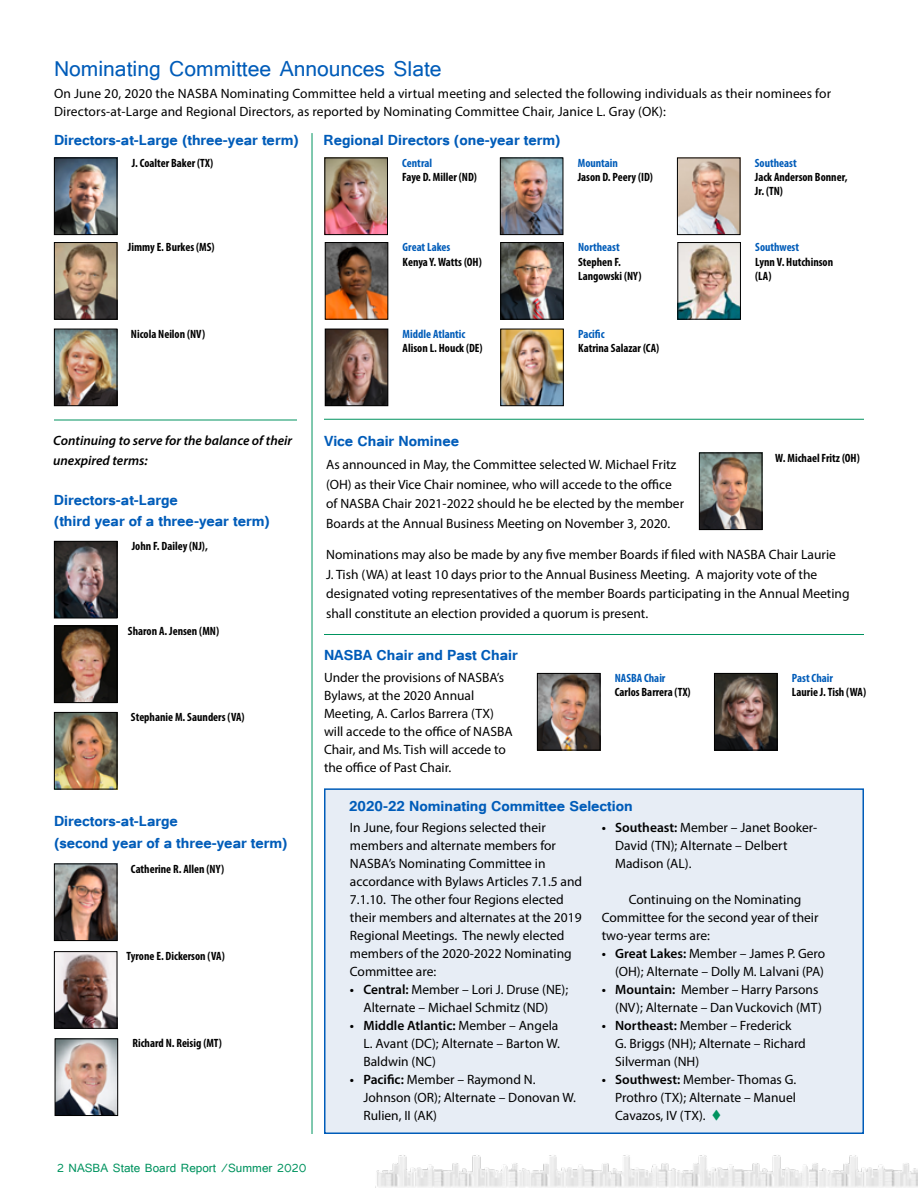
<style>
.page{position:relative;width:918px;height:1188px;background:#fff}
.page>*{position:absolute;margin:0;border:0;box-sizing:border-box;transform-origin:0 0}
.t1{font:27px "Tunga";color:#005cb9}
.t2{font:700 18px/21.6px "Tunga";color:#005cb9}
.t3{font:15px "Tunga";color:#00935f}
.t4{font:13.5px/18px "Myriad Pro";color:#000}
.t5{font:italic 600 13.5px/19.5px "Myriad Pro";color:#000}
.t6{font:700 condensed 12px/14.4px "Myriad Pro";color:#000}
.t7{font:700 condensed 12px "Myriad Pro";color:#005cb9}
.s1{font-weight:600}
.s2{color:#00935f}
</style>
<div class="page">
<img style="left:375px;top:1155px;width:543px;height:33px">
<div style="left:324px;top:788px;width:540px;height:346px;background:#e7edf5;border:2px solid #005cb9"></div>
<img style="left:56px;top:160px;width:59px;height:73px">
<div style="left:54px;top:158px;width:63px;height:77px;border:1px solid #000"></div>
<img style="left:56px;top:244px;width:59px;height:74px">
<div style="left:54px;top:242px;width:63px;height:78px;border:1px solid #000"></div>
<img style="left:56px;top:331px;width:59px;height:73px">
<div style="left:54px;top:329px;width:63px;height:77px;border:1px solid #000"></div>
<img style="left:326px;top:160px;width:60px;height:73px">
<div style="left:324px;top:158px;width:64px;height:77px;border:1px solid #000"></div>
<img style="left:327px;top:244px;width:59px;height:74px">
<div style="left:325px;top:242px;width:63px;height:78px;border:1px solid #000"></div>
<img style="left:327px;top:331px;width:59px;height:73px">
<div style="left:325px;top:329px;width:63px;height:77px;border:1px solid #000"></div>
<img style="left:502px;top:160px;width:59px;height:73px">
<div style="left:500px;top:158px;width:63px;height:77px;border:1px solid #000"></div>
<img style="left:502px;top:244px;width:60px;height:74px">
<div style="left:500px;top:242px;width:64px;height:78px;border:1px solid #000"></div>
<img style="left:502px;top:331px;width:60px;height:73px">
<div style="left:500px;top:329px;width:64px;height:77px;border:1px solid #000"></div>
<img style="left:679px;top:160px;width:59px;height:73px">
<div style="left:677px;top:158px;width:63px;height:77px;border:1px solid #000"></div>
<img style="left:679px;top:244px;width:60px;height:74px">
<div style="left:677px;top:242px;width:64px;height:78px;border:1px solid #000"></div>
<hr style="left:312px;top:133px;width:1px;height:1001px;background:#00935f">
<hr style="left:54px;top:420px;width:243px;height:1px;background:#00935f">
<img style="left:56px;top:543px;width:59px;height:73px">
<div style="left:54px;top:541px;width:63px;height:77px;border:1px solid #000"></div>
<img style="left:56px;top:628px;width:59px;height:73px">
<div style="left:54px;top:626px;width:63px;height:77px;border:1px solid #000"></div>
<img style="left:56px;top:714px;width:59px;height:73px">
<div style="left:54px;top:712px;width:63px;height:77px;border:1px solid #000"></div>
<img style="left:57px;top:1040px;width:59px;height:74px">
<div style="left:55px;top:1038px;width:63px;height:78px;border:1px solid #000"></div>
<img style="left:56px;top:953px;width:59px;height:74px">
<div style="left:54px;top:951px;width:63px;height:78px;border:1px solid #000"></div>
<img style="left:56px;top:866px;width:59px;height:73px">
<div style="left:54px;top:864px;width:63px;height:77px;border:1px solid #000"></div>
<hr style="left:324px;top:419px;width:540px;height:1px;background:#00935f">
<img style="left:701px;top:455px;width:59px;height:73px">
<div style="left:699px;top:453px;width:63px;height:77px;border:1px solid #000"></div>
<hr style="left:324px;top:634px;width:540px;height:1px;background:#00935f">
<img style="left:539px;top:675px;width:59px;height:73px">
<div style="left:537px;top:673px;width:63px;height:77px;border:1px solid #000"></div>
<img style="left:716px;top:675px;width:59px;height:73px">
<div style="left:714px;top:673px;width:63px;height:77px;border:1px solid #000"></div>
<h1 class="t1" style="left:54px;top:51px;width:389px">Nominating Committee Announces Slate</h1>
<p class="t4" style="left:54px;top:84px;width:779px">On June 20, 2020 the NASBA Nominating Committee held a virtual meeting and selected the following individuals as their nominees for<br>Directors-at-Large and Regional Directors, as reported by Nominating Committee Chair, Janice L. Gray (OK):</p>
<h2 class="t2" style="left:54px;top:128px;width:246px">Directors-at-Large (three-year term)</h2>
<p class="t6" style="left:132px;top:155px;width:83px">J. Coalter Baker (TX)</p>
<h2 class="t2" style="left:324px;top:128px;width:238px">Regional Directors (one-year term)</h2>
<p class="t7" style="left:402px;top:155px;width:31px">Central</p>
<p class="t6" style="left:402px;top:170px;width:76px">Faye D. Miller (ND)</p>
<p class="t7" style="left:578px;top:155px;width:42px">Mountain</p>
<p class="t6" style="left:578px;top:170px;width:77px">Jason D. Peery (ID)</p>
<p class="t7" style="left:755px;top:155px;width:43px">Southeast</p>
<p class="t6" style="left:755px;top:170px;width:94px">Jack Anderson Bonner,<br>Jr. (TN)</p>
<p class="t6" style="left:128px;top:240px;width:88px">Jimmy E. Burkes (MS)</p>
<p class="t7" style="left:403px;top:240px;width:49px">Great Lakes</p>
<p class="t6" style="left:403px;top:254px;width:81px">Kenya Y. Watts (OH)</p>
<p class="t7" style="left:578px;top:240px;width:43px">Northeast</p>
<p class="t6" style="left:578px;top:254px;width:65px">Stephen F.<br>Langowski (NY)</p>
<p class="t7" style="left:755px;top:240px;width:45px">Southwest</p>
<p class="t6" style="left:755px;top:254px;width:79px">Lynn V. Hutchinson (LA)</p>
<p class="t6" style="left:131px;top:326px;width:76px">Nicola Neilon (NV)</p>
<p class="t7" style="left:403px;top:326px;width:64px">Middle Atlantic</p>
<p class="t6" style="left:403px;top:341px;width:82px">Alison L. Houck (DE)</p>
<p class="t7" style="left:578px;top:326px;width:28px">Pacific</p>
<p class="t6" style="left:578px;top:341px;width:83px">Katrina Salazar (CA)</p>
<p class="t5" style="left:53px;top:431px;width:241px">Continuing to serve for the balance of their unexpired terms:</p>
<h2 class="t2" style="left:54px;top:488px;width:217px">Directors-at-Large<br>(third year of a three-year term)</h2>
<p class="t6" style="left:132px;top:538px;width:77px">John F. Dailey (NJ),</p>
<p class="t6" style="left:128px;top:623px;width:93px">Sharon A. Jensen (MN)</p>
<p class="t6" style="left:131px;top:710px;width:115px">Stephanie M. Saunders (VA)</p>
<h2 class="t2" style="left:54px;top:809px;width:235px">Directors-at-Large<br>(second year of a three-year term)</h2>
<p class="t6" style="left:131px;top:861px;width:95px">Catherine R. Allen (NY)</p>
<p class="t6" style="left:126px;top:949px;width:100px">Tyrone E. Dickerson (VA)</p>
<p class="t6" style="left:132px;top:1036px;width:91px">Richard N. Reisig (MT)</p>
<p class="t3" style="left:57px;top:1158px;width:251px">2 NASBA State Board Report /Summer 2020</p>
<h2 class="t2" style="left:324px;top:429px;width:137px">Vice Chair Nominee</h2>
<p class="t4" style="left:326px;top:455px;width:360px;line-height:19.5px">As announced in May, the Committee selected W. Michael Fritz (OH) as their Vice Chair nominee, who will accede to the office of NASBA Chair 2021-2022 should he be elected by the member Boards at the Annual Business Meeting on November 3, 2020.</p>
<p class="t6" style="left:775px;top:450px;width:86px">W. Michael Fritz (OH)</p>
<p class="t4" style="left:326px;top:545px;width:525px;line-height:19.5px">Nominations may also be made by any five member Boards if filed with NASBA Chair Laurie<br>J. Tish (WA) at least 10 days prior to the Annual Business Meeting. A majority vote of the designated voting representatives of the member Boards participating in the Annual Meeting shall constitute an election provided a quorum is present.</p>
<h2 class="t2" style="left:324px;top:642px;width:195px">NASBA Chair and Past Chair</h2>
<p class="t4" style="left:324px;top:668px;width:190px">Under the provisions of NASBA’s<br>Bylaws, at the 2020 Annual<br>Meeting, A. Carlos Barrera (TX) will accede to the office of NASBA<br>Chair, and Ms. Tish will accede to the office of Past Chair.</p>
<p class="t7" style="left:615px;top:671px;width:52px">NASBA Chair</p>
<p class="t6" style="left:615px;top:685px;width:77px">Carlos Barrera (TX)</p>
<h2 class="t2" style="left:349px;top:794px;width:285px">2020-22 Nominating Committee Selection</h2>
<p class="t7" style="left:792px;top:671px;width:43px">Past Chair</p>
<p class="t6" style="left:792px;top:685px;width:76px">Laurie J. Tish (WA)</p>
<p class="t4" style="left:350px;top:819px;width:234px">In June, four Regions selected their members and alternate members for NASBA’s Nominating Committee in accordance with Bylaws Articles 7.1.5 and 7.1.10. The other four Regions elected their members and alternates at the 2019<br>Regional Meetings. The newly elected members of the 2020-2022 Nominating Committee are:</p>
<p class="t4" style="left:350px;top:981px;width:220px;text-align:center"><span class="s1">• Central:</span> Member – Lori J. Druse (NE);<br>Alternate – Michael Schmitz (ND)</p>
<p class="t4" style="left:363px;top:1017px;width:198px;text-align:justify;text-indent:-14px"><span class="s1">• Middle Atlantic:</span> Member – Angela L. Avant (DC); Alternate – Barton W.<br>Baldwin (NC)</p>
<p class="t4" style="left:363px;top:1071px;width:214px;text-indent:-14px"><span class="s1">• Pacific:</span> Member – Raymond N.<br>Johnson (OR); Alternate – Donovan W.<br>Rulien, II (AK)</p>
<p class="t4" style="left:615px;top:819px;width:204px;text-indent:-14px"><span class="s1">• Southeast:</span> Member – Janet Booker-<br>David (TN); Alternate – Delbert<br>Madison (AL).</p>
<p class="t4" style="left:602px;top:891px;width:218px;text-indent:27px">Continuing on the Nominating<br>Committee for the second year of their two-year terms are:</p>
<p class="t4" style="left:602px;top:945px;width:225px;text-align:right"><span class="s1">• Great Lakes:</span> Member – James P. Gero (OH); Alternate – Dolly M. Lalvani (PA)</p>
<p class="t4" style="left:602px;top:981px;width:222px;text-align:right"><span class="s1">• Mountain:</span> Member – Harry Parsons (NV); Alternate – Dan Vuckovich (MT)</p>
<p class="t4" style="left:615px;top:1017px;width:192px;text-indent:-14px"><span class="s1">• Northeast:</span> Member – Frederick<br>G. Briggs (NH); Alternate – Richard<br>Silverman (NH)</p>
<p class="t4" style="left:615px;top:1071px;width:183px;text-align:justify;text-indent:-14px"><span class="s1">• Southwest:</span> Member- Thomas G.<br>Prothro (TX); Alternate – Manuel Cavazos, IV (TX). <span class="s2">▼</span></p>
</div>
